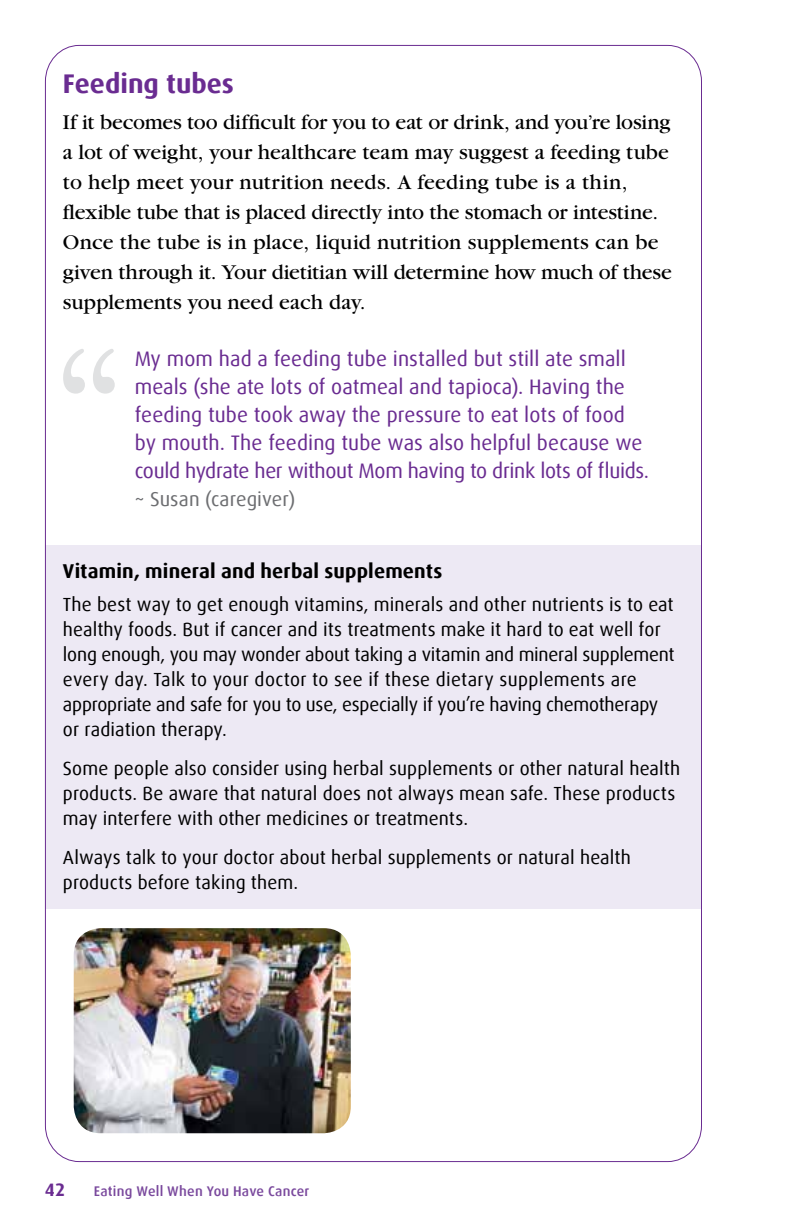
<style>
.page{position:relative;width:792px;height:1224px;background:#fff}
.page>*{position:absolute;margin:0;border:0;box-sizing:border-box;transform-origin:0 0}
.t1{font:700 27px "Dax Offc";color:#6a2c91}
.t2{font:22px/30px "Garamond";color:#000}
.t3{font:21px/28px "Dax Offc";color:#6a2c91}
.t4{font:700 20px "Dax Offc";letter-spacing:.01em;color:#000}
.t5{font:20px "Dax Offc";letter-spacing:.005em;color:#6d6e71}
.t6{font:19px/25px "Dax Offc";letter-spacing:.005em;color:#000}
.t7{font:700 18px "Dax Offc";color:#6a2c91}
.t8{font:500 14px "Dax Offc";letter-spacing:.02em;color:#7a499d}
</style>
<div class="page">
<svg style="left:63px;top:349px;width:52px;height:45px"></svg>
<img style="left:74px;top:928px;width:277px;height:205px">
<h1 class="t1" style="left:63px;top:67px;width:172px">Feeding tubes</h1>
<p class="t2" style="left:63px;top:107px;width:611px">If it becomes too difficult for you to eat or drink, and you’re losing a lot of weight, your healthcare team may suggest a feeding tube to help meet your nutrition needs. A feeding tube is a thin, flexible tube that is placed directly into the stomach or intestine.<br>Once the tube is in place, liquid nutrition supplements can be given through it. Your dietitian will determine how much of these supplements you need each day.</p>
<p class="t3" style="left:135px;top:345px;width:516px">My mom had a feeding tube installed but still ate small meals (she ate lots of oatmeal and tapioca). Having the feeding tube took away the pressure to eat lots of food by mouth. The feeding tube was also helpful because we could hydrate her without Mom having to drink lots of fluids.</p>
<p class="t5" style="left:135px;top:486px;width:162px">~ Susan (caregiver)</p>
<p class="t4" style="left:63px;top:559px;width:381px">Vitamin, mineral and herbal supplements</p>
<p class="t6" style="left:63px;top:592px;width:613px">The best way to get enough vitamins, minerals and other nutrients is to eat healthy foods. But if cancer and its treatments make it hard to eat well for long enough, you may wonder about taking a vitamin and mineral supplement every day. Talk to your doctor to see if these dietary supplements are appropriate and safe for you to use, especially if you’re having chemotherapy or radiation therapy.</p>
<p class="t6" style="left:63px;top:756px;width:619px">Some people also consider using herbal supplements or other natural health products. Be aware that natural does not always mean safe. These products may interfere with other medicines or treatments.</p>
<p class="t6" style="left:63px;top:846px;width:569px">Always talk to your doctor about herbal supplements or natural health products before taking them.</p>
<p class="t7" style="left:45px;top:1178px;width:22px">42</p>
<p class="t8" style="left:94px;top:1182px;width:217px">Eating Well When You Have Cancer</p>
</div>
